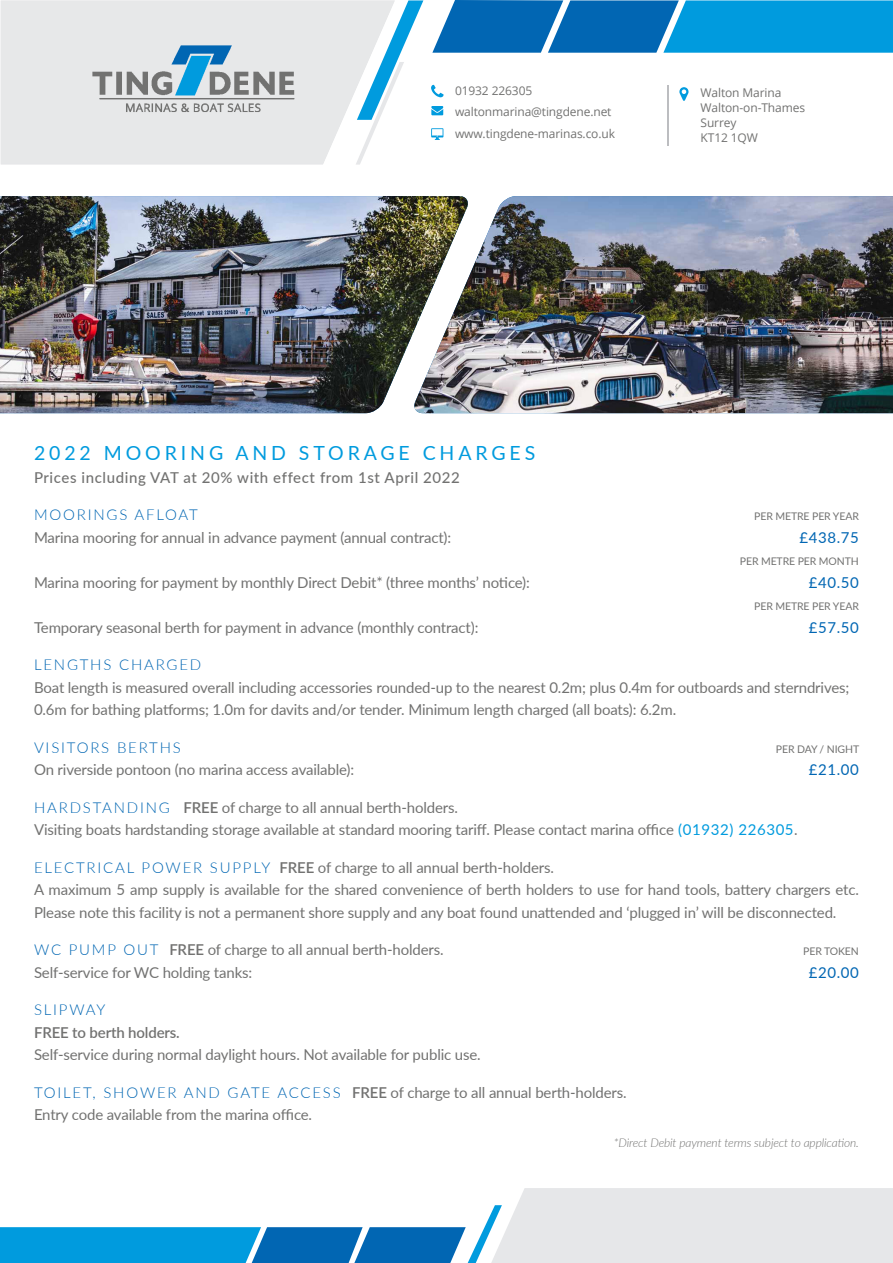
<style>
.page{position:relative;width:893px;height:1263px;background:#fff}
.page>*{position:absolute;margin:0;border:0;box-sizing:border-box;transform-origin:0 0}
.t1{font:19.5px "Lato";letter-spacing:.2em;color:#009bde}
.t2{font:15px/22.5px "Lato";letter-spacing:-.01em;color:#727271}
.t3{font:500 15px "Lato";letter-spacing:.04em;color:#727271}
.t4{font:300 15px "Lato";letter-spacing:.12em;color:#0166b3}
.t5{font:15px "Lato";letter-spacing:.04em;color:#0166b3}
.t6{font:600 15px "Lato";letter-spacing:-.01em;color:#727271}
.t7{font:12px/15px "Open Sans";letter-spacing:-.01em;color:#727271}
.t8{font:italic 300 12px "Lato";letter-spacing:-.01em;color:#727271}
.t9{font:10.5px "Lato";letter-spacing:-.01em;color:#727271}
.s1{font-weight:300;color:#0166b3}
.s2{font-weight:600}
.s3{color:#009bde}
</style>
<div class="page">
<img style="left:1px;top:0;width:355px;height:164px">
<svg style="left:679px;top:87px;width:9px;height:14px"></svg>
<hr style="left:667px;top:86px;width:2px;height:60px;background:#bcbdc0">
<svg style="left:431px;top:85px;width:13px;height:12px"></svg>
<svg style="left:431px;top:106px;width:12px;height:9px"></svg>
<svg style="left:432px;top:0;width:461px;height:53px;background:#1189cc"></svg>
<svg style="left:356px;top:0;width:67px;height:165px"></svg>
<svg style="left:0;top:1188px;width:893px;height:75px"></svg>
<svg style="left:431px;top:128px;width:12px;height:12px"></svg>
<img style="left:0;top:196px;width:413px;height:217px">
<img style="left:413px;top:196px;width:480px;height:217px">
<p class="t7" style="left:455px;top:79px;width:158px;line-height:21.3px">01932 226305 waltonmarina@tingdene.net</p>
<p class="t7" style="left:701px;top:85px;width:106px">Walton Marina<br>Walton-on-Thames<br>Surrey</p>
<p class="t7" style="left:455px;top:125px;width:162px">www.tingdene-marinas.co.uk</p>
<p class="t7" style="left:701px;top:130px;width:59px">KT12 1QW</p>
<p class="t1" style="left:34px;top:439px;width:503px">2022 MOORING AND STORAGE CHARGES</p>
<p class="t3" style="left:34px;top:466px;width:427px">Prices including VAT at 20% with effect from 1st April 2022</p>
<p class="t4" style="left:34px;top:504px;width:165px">MOORINGS AFLOAT</p>
<p class="t9" style="left:754px;top:509px;width:106px">PER METRE PER YEAR</p>
<p class="t2" style="left:34px;top:525px;width:419px">Marina mooring for annual in advance payment (annual contract):</p>
<p class="t5" style="left:800px;top:526px;width:61px">£438.75</p>
<p class="t9" style="left:740px;top:554px;width:121px">PER METRE PER MONTH</p>
<p class="t2" style="left:34px;top:570px;width:497px">Marina mooring for payment by monthly Direct Debit* (three months’ notice):</p>
<p class="t5" style="left:809px;top:571px;width:52px">£40.50</p>
<p class="t9" style="left:754px;top:599px;width:106px">PER METRE PER YEAR</p>
<p class="t2" style="left:34px;top:615px;width:446px">Temporary seasonal berth for payment in advance (monthly contract):</p>
<p class="t5" style="left:809px;top:616px;width:52px">£57.50</p>
<p class="t4" style="left:34px;top:654px;width:169px">LENGTHS CHARGED</p>
<p class="t2" style="left:34px;top:675px;width:817px">Boat length is measured overall including accessories rounded-up to the nearest 0.2m; plus 0.4m for outboards and sterndrives;</p>
<p class="t2" style="left:34px;top:698px;width:644px">0.6m for bathing platforms; 1.0m for davits and/or tender. Minimum length charged (all boats): 6.2m.</p>
<p class="t4" style="left:34px;top:737px;width:148px">VISITORS BERTHS</p>
<p class="t9" style="left:776px;top:741px;width:85px">PER DAY / NIGHT</p>
<p class="t2" style="left:34px;top:758px;width:322px">On riverside pontoon (no marina access available):</p>
<p class="t5" style="left:809px;top:759px;width:52px">£21.00</p>
<p class="t2" style="left:34px;top:795px;width:425px"><span class="s1">HARDSTANDING</span> <span class="s2">FREE</span> of charge to all annual berth-holders.</p>
<p class="t2" style="left:34px;top:818px;width:765px">Visiting boats hardstanding storage available at standard mooring tariff. Please contact marina office <span class="s3">(01932) 226305</span>.</p>
<p class="t2" style="left:34px;top:855px;width:521px"><span class="s1">ELECTRICAL POWER SUPPLY</span> <span class="s2">FREE</span> of charge to all annual berth-holders.</p>
<p class="t2" style="left:34px;top:878px;width:826px">A maximum 5 amp supply is available for the shared convenience of berth holders to use for hand tools, battery chargers etc.<br>Please note this facility is not a permanent shore supply and any boat found unattended and ‘plugged in’ will be disconnected.</p>
<p class="t2" style="left:34px;top:938px;width:411px"><span class="s1">WC PUMP OUT</span> <span class="s2">FREE</span> of charge to all annual berth-holders.</p>
<p class="t9" style="left:803px;top:944px;width:57px">PER TOKEN</p>
<p class="t2" style="left:34px;top:960px;width:220px">Self-service for WC holding tanks:</p>
<p class="t5" style="left:809px;top:961px;width:52px">£20.00</p>
<p class="t4" style="left:34px;top:999px;width:73px">SLIPWAY</p>
<p class="t6" style="left:34px;top:1021px;width:147px">FREE to berth holders.</p>
<p class="t2" style="left:34px;top:1043px;width:448px">Self-service during normal daylight hours. Not available for public use.</p>
<p class="t2" style="left:34px;top:1080px;width:594px"><span class="s1">TOILET, SHOWER AND GATE ACCESS</span> <span class="s2">FREE</span> of charge to all annual berth-holders.</p>
<p class="t2" style="left:34px;top:1103px;width:280px">Entry code available from the marina office.</p>
<p class="t8" style="left:614px;top:1134px;width:246px">*Direct Debit payment terms subject to application.</p>
</div>
